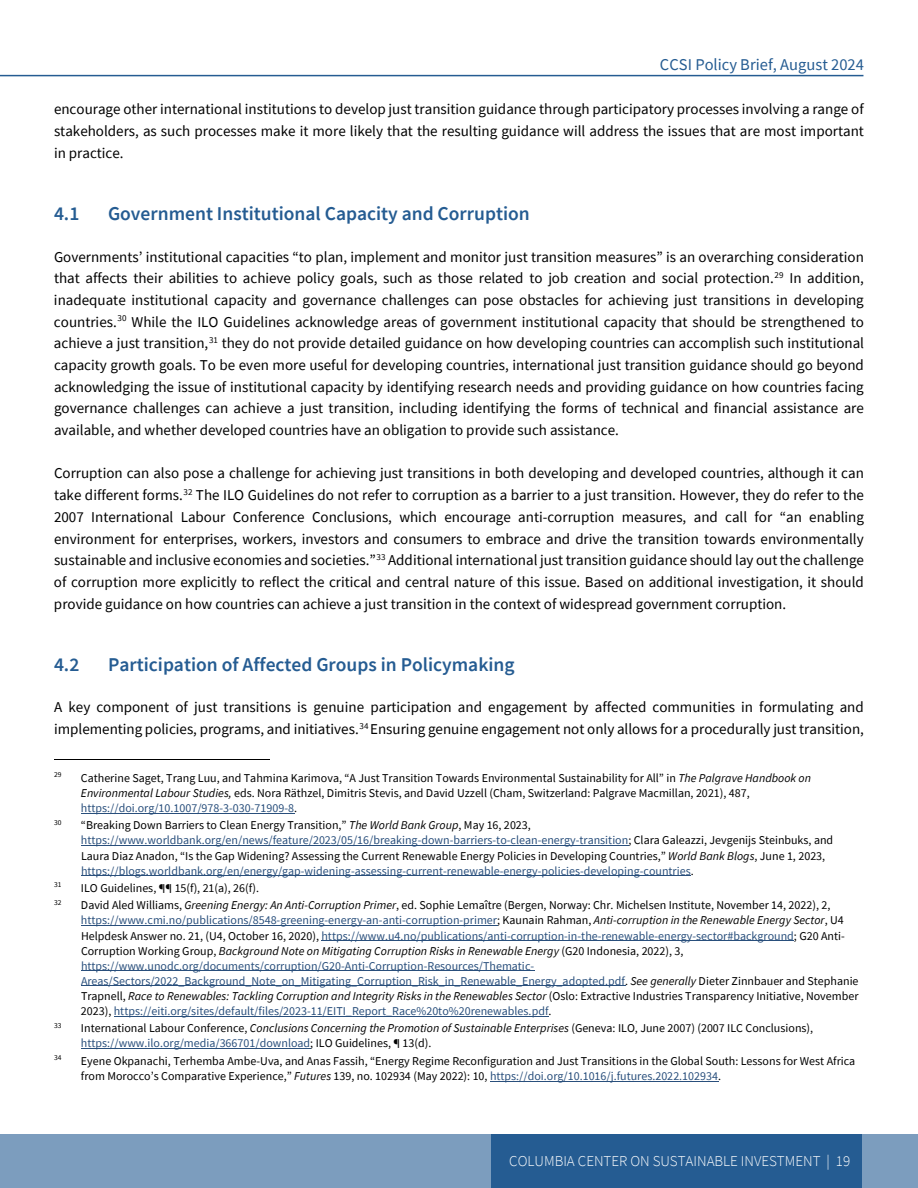
<style>
.page{position:relative;width:918px;height:1188px;background:#fff}
.page>*{position:absolute;margin:0;border:0;box-sizing:border-box;transform-origin:0 0}
.t1{font:600 19.5px "Source Sans Pro";color:#255c92}
.t2{font:16.5px "Source Sans Pro";color:#255c92}
.t3{font:15px/21.8px "Source Sans Pro";color:#000;text-align:justify}
.t4{font:300 15px "Source Sans Pro";color:#fff}
.t5{font:12px/15.1px "Source Sans Pro";color:#294f7c}
.t6{font:12px/15.1px "Source Sans Pro";color:#000}
.t7{font:7.5px "Source Sans Pro";letter-spacing:-.005em;color:#000}
.s1{font-style:italic}
.s2{color:#294f7c}
.s3{color:#000}
.s4{font-style:italic;color:#000}
</style>
<div class="page">
<div style="left:0;top:1134px;width:918px;height:54px;background:#7c9dbe"></div>
<div style="left:491px;top:1135px;width:371px;height:53px;background:#255c92"></div>
<hr style="left:0;top:75px;width:863px;height:1px;background:#255c92">
<hr style="left:54px;top:759px;width:216px;height:1px;background:#000">
<hr style="left:81px;top:813px;width:213px;height:1px;background:#294f7c">
<hr style="left:81px;top:845px;width:547px;height:1px;background:#294f7c">
<hr style="left:81px;top:876px;width:610px;height:1px;background:#294f7c">
<hr style="left:81px;top:925px;width:416px;height:1px;background:#294f7c">
<hr style="left:321px;top:940px;width:473px;height:1px;background:#294f7c">
<hr style="left:81px;top:971px;width:453px;height:1px;background:#294f7c">
<hr style="left:81px;top:986px;width:544px;height:1px;background:#294f7c">
<hr style="left:114px;top:1016px;width:435px;height:1px;background:#294f7c">
<hr style="left:81px;top:1048px;width:229px;height:1px;background:#294f7c">
<hr style="left:490px;top:1081px;width:228px;height:1px;background:#294f7c">
<p class="t2" style="left:660px;top:54px;width:206px">CCSI Policy Brief, August 2024</p>
<p class="t3" style="left:54px;top:98px;width:812px">encourage other international institutions to develop just transition guidance through participatory processes involving a range of stakeholders, as such processes make it more likely that the resulting guidance will address the issues that are most important in practice.</p>
<h2 class="t1" style="left:54px;top:200px;width:27px">4.1</h2>
<h2 class="t1" style="left:108px;top:200px;width:423px">Government Institutional Capacity and Corruption</h2>
<p class="t3" style="left:54px;top:246px;width:812px">Governments’ institutional capacities “to plan, implement and monitor just transition measures” is an overarching consideration that affects their abilities to achieve policy goals, such as those related to job creation and social protection.<sup>29</sup> In addition, inadequate institutional capacity and governance challenges can pose obstacles for achieving just transitions in developing countries.<sup>30</sup> While the ILO Guidelines acknowledge areas of government institutional capacity that should be strengthened to achieve a just transition,<sup>31</sup> they do not provide detailed guidance on how developing countries can accomplish such institutional capacity growth goals. To be even more useful for developing countries, international just transition guidance should go beyond acknowledging the issue of institutional capacity by identifying research needs and providing guidance on how countries facing governance challenges can achieve a just transition, including identifying the forms of technical and financial assistance are available, and whether developed countries have an obligation to provide such assistance.</p>
<p class="t3" style="left:54px;top:462px;width:812px">Corruption can also pose a challenge for achieving just transitions in both developing and developed countries, although it can take different forms.<sup>32</sup> The ILO Guidelines do not refer to corruption as a barrier to a just transition. However, they do refer to the 2007 International Labour Conference Conclusions, which encourage anti-corruption measures, and call for “an enabling environment for enterprises, workers, investors and consumers to embrace and drive the transition towards environmentally sustainable and inclusive economies and societies.”<sup>33</sup> Additional international just transition guidance should lay out the challenge of corruption more explicitly to reflect the critical and central nature of this issue. Based on additional investigation, it should provide guidance on how countries can achieve a just transition in the context of widespread government corruption.</p>
<h2 class="t1" style="left:54px;top:651px;width:27px">4.2</h2>
<h2 class="t1" style="left:108px;top:651px;width:408px">Participation of Affected Groups in Policymaking</h2>
<p class="t3" style="left:54px;top:696px;width:812px">A key component of just transitions is genuine participation and engagement by affected communities in formulating and implementing policies, programs, and initiatives.<sup>34</sup> Ensuring genuine engagement not only allows for a procedurally just transition,</p>
<p class="t7" style="left:54px;top:770px;width:9px">29</p>
<p class="t6" style="left:81px;top:770px;width:732px">Catherine Saget, Trang Luu, and Tahmina Karimova, “A Just Transition Towards Environmental Sustainability for All” in <span class="s1">The Palgrave Handbook on<br>Environmental Labour Studies,</span> eds. Nora Räthzel, Dimitris Stevis, and David Uzzell (Cham, Switzerland: Palgrave Macmillan, 2021), 487, <span class="s2">https://doi.org/10.1007/978-3-030-71909-8</span>.</p>
<p class="t7" style="left:54px;top:818px;width:9px">30</p>
<p class="t5" style="left:81px;top:818px;width:754px"><span class="s3">“Breaking Down Barriers to Clean Energy Transition,”</span> <span class="s4">The World Bank Group</span><span class="s3">, May 16, 2023, </span>https://www.worldbank.org/en/news/feature/2023/05/16/breaking-down-barriers-to-clean-energy-transition<span class="s3">; Clara Galeazzi, Jevgenijs Steinbuks, and Laura Diaz Anadon, “Is the Gap Widening? Assessing the Current Renewable Energy Policies in Developing Countries,”</span> <span class="s4">World Bank Blogs</span><span class="s3">, June 1, 2023, </span>https://blogs.worldbank.org/en/energy/gap-widening-assessing-current-renewable-energy-policies-developing-countries<span class="s3">.</span></p>
<p class="t7" style="left:54px;top:880px;width:9px">31</p>
<p class="t6" style="left:81px;top:880px;width:180px">ILO Guidelines, ¶¶ 15(f), 21(a), 26(f).</p>
<p class="t7" style="left:54px;top:898px;width:9px">32</p>
<p class="t5" style="left:81px;top:898px;width:779px"><span class="s3">David Aled Williams,</span> <span class="s4">Greening Energy: An Anti-Corruption Primer</span><span class="s3">, ed. Sophie Lemaître (Bergen, Norway: Chr. Michelsen Institute, November 14, 2022), 2, </span>https://www.cmi.no/publications/8548-greening-energy-an-anti-corruption-primer<span class="s3">; Kaunain Rahman,</span> <span class="s4">Anti-corruption in the Renewable Energy Sector</span><span class="s3">, U4<br>Helpdesk Answer no. 21, (U4, October 16, 2020),</span> https://www.u4.no/publications/anti-corruption-in-the-renewable-energy-sector#background<span class="s3">; G20 Anti-Corruption Working Group,</span> <span class="s4">Background Note on Mitigating Corruption Risks in Renewable Energy</span> <span class="s3">(G20 Indonesia, 2022), 3, </span>https://www.unodc.org/documents/corruption/G20-Anti-Corruption-Resources/Thematic-Areas/Sectors/2022_Background_Note_on_Mitigating_Corruption_Risk_in_Renewable_Energy_adopted.pdf<span class="s3">.</span> <span class="s4">See generally</span> <span class="s3">Dieter Zinnbauer and Stephanie Trapnell,</span> <span class="s4">Race to Renewables: Tackling Corruption and Integrity Risks in the Renewables Sector</span> <span class="s3">(Oslo: Extractive Industries Transparency Initiative, November 2023),</span> https://eiti.org/sites/default/files/2023-11/EITI_Report_Race%20to%20renewables.pdf<span class="s3">.</span></p>
<p class="t7" style="left:54px;top:1020px;width:9px">33</p>
<p class="t6" style="left:81px;top:1021px;width:734px">International Labour Conference, <span class="s1">Conclusions Concerning the Promotion of Sustainable Enterprises</span> (Geneva: ILO, June 2007) (2007 ILC Conclusions), <span class="s2">https://www.ilo.org/media/366701/download</span>; ILO Guidelines, ¶ 13(d).</p>
<p class="t7" style="left:54px;top:1053px;width:9px">34</p>
<p class="t6" style="left:81px;top:1053px;width:776px">Eyene Okpanachi, Terhemba Ambe-Uva, and Anas Fassih, “Energy Regime Reconfiguration and Just Transitions in the Global South: Lessons for West Africa from Morocco’s Comparative Experience,” <span class="s1">Futures</span> 139, no. 102934 (May 2022): 10, <span class="s2">https://doi.org/10.1016/j.futures.2022.102934</span>.</p>
<p class="t4" style="left:509px;top:1152px;width:343px">COLUMBIA CENTER ON SUSTAINABLE INVESTMENT | 19</p>
</div>
